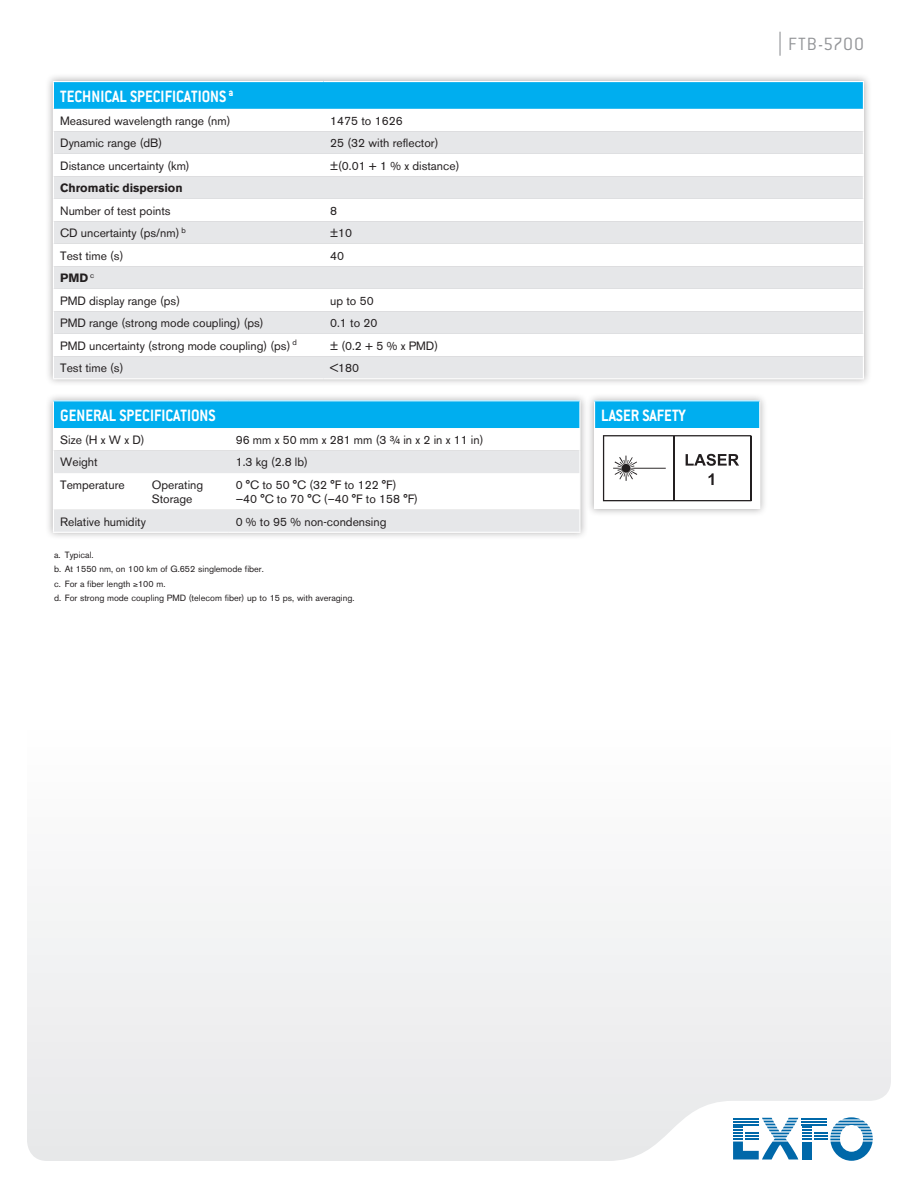
<style>
.page{position:relative;width:918px;height:1188px;background:#fff}
.page>*{position:absolute;margin:0;border:0;box-sizing:border-box;transform-origin:0 0}
.t1{font:300 19.5px "Conduit ITC";letter-spacing:.05em;color:#939598}
.t2{font:700 18px "Conduit ITC";color:#fff;scale:.9 1}
.t3{font:12px/14.2px "Akzidenz Grotesk BE";color:#231f20}
.t4{font:700 12px "Akzidenz Grotesk BE";color:#231f20}
.t5{font:9px/14.4px "Akzidenz Grotesk BE";color:#231f20}
.s1{font-weight:700}
</style>
<div class="page">
<div style="left:27px;top:903px;width:864px;height:258px;background:#efeff0"></div>
<hr style="left:779px;top:32px;width:2px;height:24px;background:#939598">
<svg style="left:733px;top:1117px;width:140px;height:44px"></svg>
<div style="left:45px;top:73px;width:827px;height:314px;background:#231f20;opacity:.35"></div>
<div style="left:53px;top:82px;width:810px;height:27px;background:#00aeef"></div>
<svg style="left:54px;top:109px;width:809px;height:22px"></svg>
<svg style="left:54px;top:131px;width:809px;height:247px;fill:#e6e7e9"></svg>
<hr style="left:53px;top:81px;width:270px;height:1px;background:#fff">
<hr style="left:323px;top:81px;width:541px;height:1px;background:#fff">
<svg style="left:53px;top:82px;width:1px;height:296px"></svg>
<svg style="left:863px;top:82px;width:1px;height:296px"></svg>
<hr style="left:53px;top:378px;width:270px;height:1px;background:#fff">
<hr style="left:323px;top:378px;width:541px;height:1px;background:#fff">
<div style="left:45px;top:392px;width:543px;height:148px;background:#231f20;opacity:.35"></div>
<hr style="left:53px;top:400px;width:176px;height:1px;background:#fff">
<hr style="left:229px;top:400px;width:351px;height:1px;background:#fff">
<svg style="left:53px;top:401px;width:527px;height:131px"></svg>
<hr style="left:53px;top:532px;width:176px;height:1px;background:#fff">
<hr style="left:229px;top:532px;width:351px;height:1px;background:#fff">
<div style="left:587px;top:392px;width:181px;height:125px;background:#231f20;opacity:.35"></div>
<div style="left:595px;top:401px;width:165px;height:27px;background:#00aeef"></div>
<div style="left:595px;top:428px;width:165px;height:80px;background:#fff"></div>
<hr style="left:594px;top:400px;width:166px;height:1px;background:#fff">
<svg style="left:594px;top:401px;width:1px;height:27px"></svg>
<svg style="left:759px;top:401px;width:1px;height:27px"></svg>
<hr style="left:594px;top:428px;width:1px;height:80px;background:#fff">
<hr style="left:594px;top:508px;width:166px;height:1px;background:#fff">
<svg style="left:603px;top:435px;width:148px;height:66px"></svg>
<h2 class="t2" style="left:60px;top:86px;width:194px">TECHNICAL SPECIFICATIONS <sup>a</sup></h2>
<p class="t3" style="left:60px;top:113px;width:172px">Measured wavelength range (nm)</p>
<p class="t3" style="left:330px;top:113px;width:74px">1475 to 1626</p>
<p class="t3" style="left:60px;top:136px;width:104px">Dynamic range (dB)</p>
<p class="t3" style="left:330px;top:136px;width:110px">25 (32 with reflector)</p>
<p class="t3" style="left:60px;top:158px;width:131px">Distance uncertainty (km)</p>
<p class="t3" style="left:330px;top:158px;width:131px">±(0.01 + 1 % x distance)</p>
<p class="t4" style="left:60px;top:181px;width:124px">Chromatic dispersion</p>
<p class="t3" style="left:60px;top:203px;width:112px">Number of test points</p>
<p class="t3" style="left:330px;top:203px;width:8px">8</p>
<p class="t3" style="left:60px;top:226px;width:127px">CD uncertainty (ps/nm) <sup>b</sup></p>
<p class="t3" style="left:330px;top:226px;width:23px">±10</p>
<p class="t3" style="left:60px;top:248px;width:65px">Test time (s)</p>
<p class="t3" style="left:330px;top:248px;width:15px">40</p>
<p class="t3" style="left:60px;top:267px;width:121px;line-height:22.5px"><span class="s1">PMD</span> <sup>c<br></sup>PMD display range (ps)</p>
<p class="t3" style="left:330px;top:293px;width:45px">up to 50</p>
<p class="t3" style="left:60px;top:316px;width:205px">PMD range (strong mode coupling) (ps)</p>
<p class="t3" style="left:330px;top:316px;width:49px">0.1 to 20</p>
<p class="t3" style="left:60px;top:338px;width:238px">PMD uncertainty (strong mode coupling) (ps) <sup>d</sup></p>
<p class="t3" style="left:330px;top:338px;width:110px">± (0.2 + 5 % x PMD)</p>
<p class="t3" style="left:60px;top:361px;width:65px">Test time (s)</p>
<p class="t3" style="left:330px;top:361px;width:30px">&lt;180</p>
<h2 class="t2" style="left:60px;top:405px;width:174px">GENERAL SPECIFICATIONS</h2>
<p class="t3" style="left:60px;top:432px;width:86px">Size (H x W x D)</p>
<p class="t3" style="left:236px;top:432px;width:249px">96 mm x 50 mm x 281 mm (3 ¾ in x 2 in x 11 in)</p>
<p class="t3" style="left:60px;top:455px;width:39px">Weight</p>
<p class="t3" style="left:236px;top:455px;width:74px">1.3 kg (2.8 lb)</p>
<p class="t3" style="left:60px;top:477px;width:66px">Temperature</p>
<p class="t3" style="left:152px;top:477px;width:53px">Operating<br>Storage</p>
<p class="t3" style="left:236px;top:477px;width:184px">0 °C to 50 °C (32 °F to 122 °F) —40 °C to 70 °C (–40 °F to 158 °F)</p>
<p class="t3" style="left:60px;top:514px;width:87px">Relative humidity</p>
<p class="t3" style="left:236px;top:514px;width:152px">0 % to 95 % non-condensing</p>
<p class="t5" style="left:54px;top:548px;width:302px">a. Typical.<br>b. At 1550 nm, on 100 km of G.652 singlemode fiber.<br>c. For a fiber length ≥100 m.<br>d. For strong mode coupling PMD (telecom fiber) up to 15 ps, with averaging.</p>
<h1 class="t1" style="left:788px;top:33px;width:77px">FTB-5700</h1>
<h2 class="t2" style="left:601px;top:405px;width:95px">LASER SAFETY</h2>
</div>
